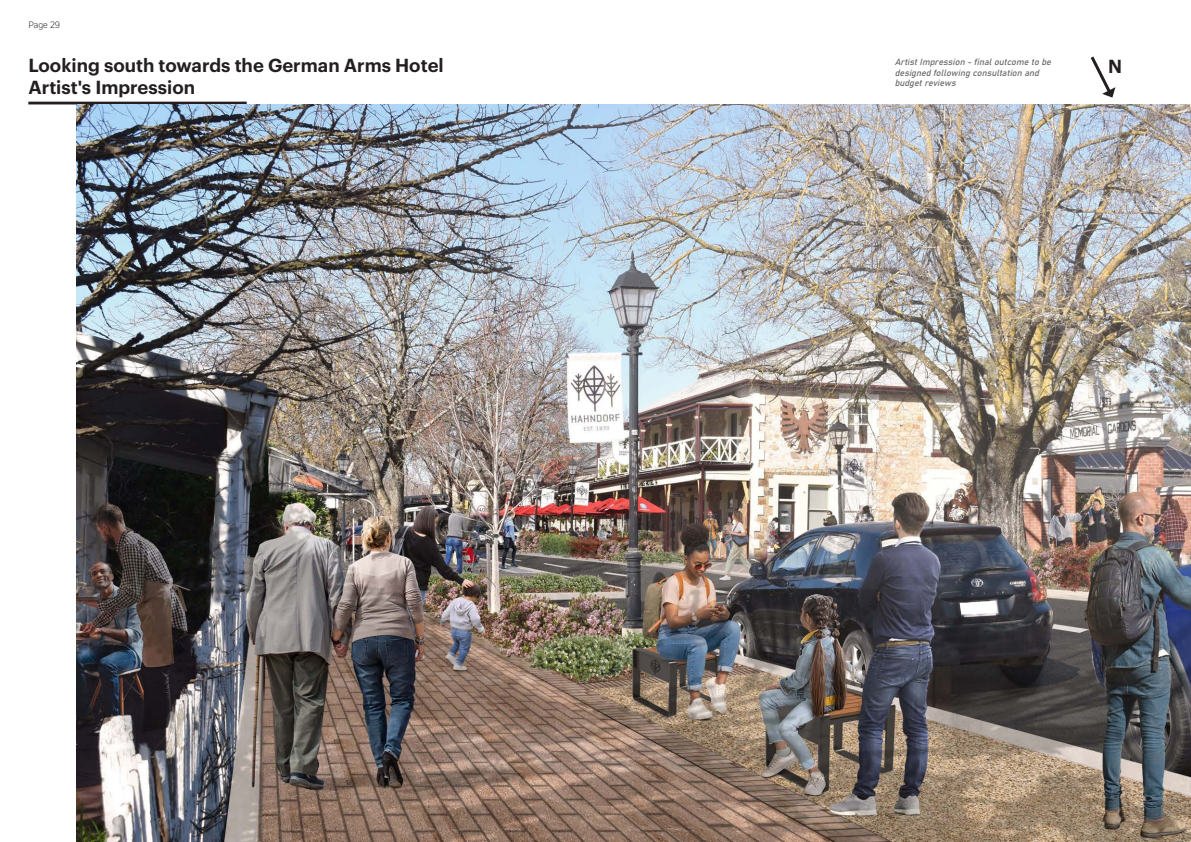
<style>
.page{position:relative;width:1191px;height:842px;background:#fff}
.page>*{position:absolute;margin:0;border:0;box-sizing:border-box;transform-origin:0 0}
.t1{font:600 18.5px/22.2px "Graphik";color:#231f20}
.t2{font:italic 9px/10.8px "Bahnschrift";color:#68696a}
.t3{font:9px "Uni Neue";color:#231f20}
</style>
<div class="page">
<hr style="left:28px;top:102px;width:219px;height:2px;background:#231f20">
<img style="left:77px;top:104px;width:1114px;height:738px">
<svg style="left:1090px;top:56px;width:25px;height:42px"></svg>
<svg style="left:959px;top:601px;width:36px;height:13px"></svg>
<p class="t3" style="left:28px;top:19px;width:33px">Page 29</p>
<p class="t1" style="left:28px;top:53px;width:417px">Looking south towards the German Arms Hotel<br>Artist's Impression</p>
<p class="t1" style="left:1108px;top:53px;width:16px">N</p>
<p class="t2" style="left:894px;top:56px;width:160px">ArtistImpression -finaloutcometobe</p>
<p class="t2" style="left:894px;top:66px;width:148px">designedfollowingconsultation and budgetreviews</p>
</div>
